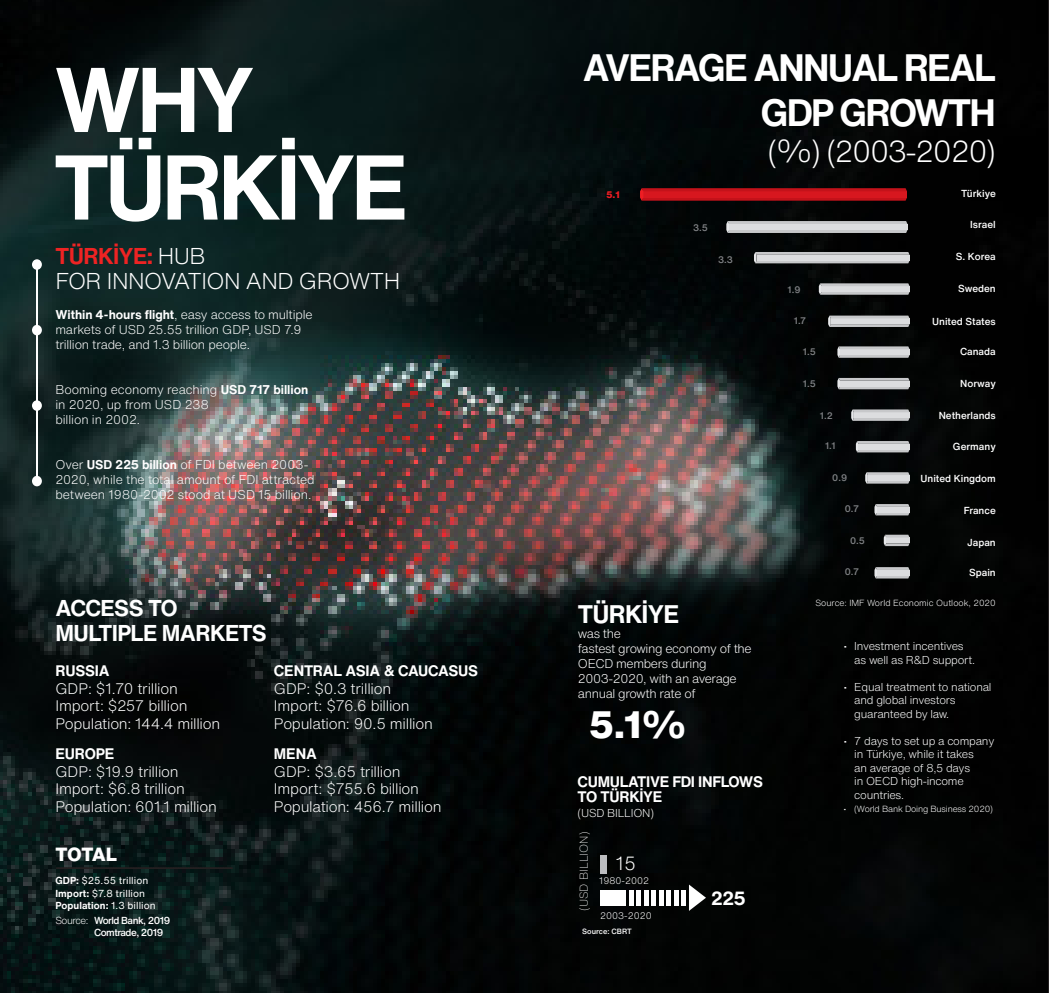
<style>
.page{position:relative;width:1049px;height:993px;background:#fff}
.page>*{position:absolute;margin:0;border:0;box-sizing:border-box;transform-origin:0 0}
.t1{font:700 90px/87.5px "Helvetica Now Text";letter-spacing:-.05em;color:#fff}
.t2{font:700 37.5px/45px "Helvetica Now Text";letter-spacing:-.05em;color:#fff;text-align:right}
.t3{font:800 37.5px "Helvetica Now Text";color:#fff}
.t4{font:300 30px "Helvetica Now Text";letter-spacing:-.05em;color:#fff}
.t5{font:700 25px "Helvetica Now Text";letter-spacing:-.03em;color:#fff}
.t6{font:300 22.5px/25px "Helvetica Now Text";letter-spacing:-.025em;color:#fff}
.t7{font:700 22.5px/25px "Helvetica Now Text";letter-spacing:-.025em;color:#fff}
.t8{font:800 18.75px "Helvetica Now Text";letter-spacing:-.02em;color:#fff}
.t9{font:700 18.75px "Helvetica Now Text";color:#fff}
.t10{font:300 18.75px "Helvetica Now Text";color:#fff}
.t11{font:300 15px/17.5px "Helvetica Now Text";letter-spacing:-.015em;color:#fff}
.t12{font:700 15px/15px "Helvetica Now Text";letter-spacing:-.02em;color:#fff}
.t13{font:300 12.5px/15px "Helvetica Now Text";letter-spacing:-.015em;color:#fff}
.t14{font:300 11.25px/13.5px "Helvetica Now Text";letter-spacing:-.02em;color:#fff}
.t15{font:200 11.25px "Helvetica Now Text";color:#fff}
.t16{font:500 10px "Helvetica Now Text";color:#fff}
.t17{font:10px/12.5px "Helvetica Now Text";letter-spacing:.005em;color:#fff}
.t18{font:500 10px/12px "Helvetica Now Text";letter-spacing:-.05em;color:#fff}
.t19{font:500 9.38px "Helvetica Now Text";color:#808285}
.t20{font:300 9.38px "Helvetica Now Text";color:#fff}
.t21{font:800 9.38px "Helvetica Now Text";color:#ee1d23}
.t22{font:300 8.75px "Helvetica Now Text";color:#fff}
.t23{font:300 8.75px "Helvetica Now Text";letter-spacing:-.02em;color:#fff}
.t24{font:500 7.5px "Helvetica Now Text";color:#fff}
.s1{font-weight:700;color:#ee2323}
.s2{font-weight:700}
.s3{font-weight:300}
</style>
<div class="page">
<img style="left:0;top:0;width:1047px;height:992px">
<svg style="left:56px;top:866px;width:176px;height:2px"></svg>
<div style="left:32px;top:259px;width:10px;height:11px;background:#fff;border-radius:50%"></div>
<div style="left:32px;top:325px;width:10px;height:10px;background:#fff;border-radius:50%"></div>
<div style="left:32px;top:400px;width:10px;height:10px;background:#fff;border-radius:50%"></div>
<div style="left:32px;top:475px;width:10px;height:11px;background:#fff;border-radius:50%"></div>
<svg style="left:36px;top:270px;width:2px;height:205px"></svg>
<svg style="left:640px;top:188px;width:267px;height:13px;background:#c5131b"></svg>
<svg style="left:726px;top:221px;width:181px;height:12px"></svg>
<div style="left:729px;top:224px;width:178px;height:6px;background:#dcdddf"></div>
<svg style="left:754px;top:252px;width:155px;height:11px;background:#cecfd1"></svg>
<svg style="left:819px;top:283px;width:90px;height:11px"></svg>
<svg style="left:837px;top:346px;width:72px;height:11px"></svg>
<svg style="left:828px;top:315px;width:81px;height:12px"></svg>
<svg style="left:837px;top:378px;width:72px;height:11px"></svg>
<svg style="left:856px;top:441px;width:53px;height:11px"></svg>
<svg style="left:865px;top:472px;width:44px;height:11px"></svg>
<svg style="left:851px;top:409px;width:58px;height:11px"></svg>
<svg style="left:874px;top:567px;width:35px;height:11px"></svg>
<svg style="left:874px;top:504px;width:35px;height:11px"></svg>
<svg style="left:884px;top:534px;width:25px;height:12px"></svg>
<div style="left:600px;top:854px;width:6px;height:18px;background:#bcbdc0"></div>
<div style="left:600px;top:889px;width:26px;height:16px;background:#fff"></div>
<hr style="left:629px;top:889px;width:4px;height:16px;background:#fff">
<div style="left:636px;top:889px;width:5px;height:16px;background:#fff"></div>
<hr style="left:644px;top:889px;width:4px;height:16px;background:#fff">
<div style="left:651px;top:889px;width:5px;height:16px;background:#fff"></div>
<div style="left:659px;top:889px;width:5px;height:16px;background:#fff"></div>
<div style="left:666px;top:889px;width:5px;height:16px;background:#fff"></div>
<div style="left:674px;top:889px;width:5px;height:16px;background:#fff"></div>
<div style="left:681px;top:889px;width:5px;height:16px;background:#fff"></div>
<svg style="left:689px;top:884px;width:17px;height:26px"></svg>
<h1 class="t1" style="left:54px;top:54px;width:356px">WHY<br>TÜRKİYE</h1>
<h3 class="t6" style="left:55px;top:242px;width:346px"><span class="s1">TÜRKİYE:</span> HUB<br>FOR INNOVATION AND GROWTH</h3>
<p class="t13" style="left:55px;top:306px;width:259px"><span class="s2">Within 4-hours flight</span>, easy access to multiple markets of USD 25.55 trillion GDP, USD 7.9 trillion trade, and 1.3 billion people.</p>
<p class="t13" style="left:55px;top:381px;width:254px">Booming economy reaching <span class="s2">USD 717 billion </span>in 2020, up from USD 238<br>billion in 2002.</p>
<p class="t13" style="left:55px;top:456px;width:261px">Over <span class="s2">USD 225 billion</span> of FDI between 2003-<br>2020, while the total amount of FDI attracted between 1980-2002 stood at USD 15 billion.</p>
<h3 class="t7" style="left:55px;top:594px;width:213px">ACCESS TO<br>MULTIPLE MARKETS</h3>
<p class="t12" style="left:55px;top:662px;width:56px">RUSSIA</p>
<p class="t11" style="left:55px;top:679px;width:166px">GDP: $1.70 trillion<br>Import: $257 billion<br>Population: 144.4 million</p>
<p class="t12" style="left:55px;top:746px;width:60px">EUROPE</p>
<p class="t11" style="left:55px;top:762px;width:163px">GDP: $19.9 trillion<br>Import: $6.8 trillion<br>Population: 601.1 million</p>
<p class="t12" style="left:274px;top:662px;width:206px">CENTRAL ASIA &amp; CAUCASUS</p>
<p class="t11" style="left:274px;top:679px;width:160px">GDP: $0.3 trillion<br>Import: $76.6 billion<br>Population: 90.5 million</p>
<p class="t12" style="left:274px;top:746px;width:44px">MENA</p>
<p class="t11" style="left:274px;top:762px;width:169px">GDP: $3.65 trillion<br>Import: $755.6 billion<br>Population: 456.7 million</p>
<h3 class="t8" style="left:55px;top:839px;width:63px">TOTAL</h3>
<p class="t17" style="left:55px;top:873px;width:102px"><span class="s2">GDP:</span> $25.55 trillion<br><span class="s2">Import:</span> $7.8 trillion<br><span class="s2">Population:</span> 1.3 billion</p>
<p class="t18" style="left:94px;top:914px;width:78px;text-indent:-39px"><span class="s3">Source:</span> World Bank, 2019<br>Comtrade, 2019</p>
<h2 class="t2" style="left:583px;top:45px;width:415px">AVERAGE ANNUAL REAL<br>GDP GROWTH</h2>
<h3 class="t4" style="left:767px;top:129px;width:230px">(%) (2003-2020)</h3>
<p class="t16" style="left:961px;top:186px;width:36px">Türkiye</p>
<p class="t16" style="left:970px;top:216px;width:27px">Israel</p>
<p class="t16" style="left:956px;top:249px;width:41px">S. Korea</p>
<p class="t16" style="left:958px;top:281px;width:39px">Sweden</p>
<p class="t21" style="left:606px;top:188px;width:15px">5.1</p>
<p class="t19" style="left:693px;top:220px;width:16px">3.5</p>
<p class="t19" style="left:718px;top:252px;width:16px">3.3</p>
<p class="t19" style="left:787px;top:283px;width:15px">1.9</p>
<p class="t19" style="left:794px;top:314px;width:14px">1.7</p>
<p class="t16" style="left:932px;top:313px;width:65px">United States</p>
<p class="t19" style="left:803px;top:345px;width:15px">1.5</p>
<p class="t16" style="left:960px;top:344px;width:37px">Canada</p>
<p class="t19" style="left:803px;top:376px;width:15px">1.5</p>
<p class="t16" style="left:960px;top:375px;width:37px">Norway</p>
<p class="t19" style="left:820px;top:408px;width:15px">1.2</p>
<p class="t16" style="left:939px;top:407px;width:59px">Netherlands</p>
<p class="t19" style="left:825px;top:438px;width:12px">1.1</p>
<p class="t19" style="left:832px;top:471px;width:16px">0.9</p>
<p class="t16" style="left:953px;top:438px;width:44px">Germany</p>
<p class="t16" style="left:920px;top:471px;width:77px">United Kingdom</p>
<p class="t19" style="left:845px;top:502px;width:16px">0.7</p>
<p class="t19" style="left:850px;top:533px;width:16px">0.5</p>
<p class="t16" style="left:967px;top:535px;width:30px">Japan</p>
<p class="t16" style="left:964px;top:502px;width:34px">France</p>
<h3 class="t5" style="left:578px;top:595px;width:103px">TÜRKİYE</h3>
<p class="t13" style="left:578px;top:625px;width:175px">was the<br>fastest growing economy of the<br>OECD members during<br>2003-2020, with an average annual growth rate of</p>
<h2 class="t3" style="left:588px;top:696px;width:100px">5.1%</h2>
<p class="t12" style="left:578px;top:774px;width:187px">CUMULATIVE FDI INFLOWS<br>TO TÜRKİYE</p>
<p class="t14" style="left:578px;top:806px;width:78px">(USD BILLION)</p>
<p class="t15" style="left:575px;top:910px;width:81px;rotate:-90deg">(USD BILLION)</p>
<p class="t20" style="left:600px;top:908px;width:53px">2003-2020</p>
<h3 class="t10" style="left:616px;top:849px;width:22px">15</h3>
<p class="t20" style="left:599px;top:873px;width:51px">1980-2002</p>
<h3 class="t9" style="left:711px;top:883px;width:37px">225</h3>
<p class="t24" style="left:582px;top:925px;width:51px">Source: CBRT</p>
<p class="t19" style="left:845px;top:565px;width:16px">0.7</p>
<p class="t16" style="left:969px;top:564px;width:28px">Spain</p>
<p class="t22" style="left:815px;top:596px;width:182px">Source: IMF World Economic Outlook, 2020</p>
<p class="t14" style="left:854px;top:639px;width:122px;text-indent:-11px">• Investment incentives as well as R&amp;D support.</p>
<p class="t14" style="left:854px;top:679px;width:139px;text-indent:-11px">• Equal treatment to national and global investors guaranteed by law.</p>
<p class="t14" style="left:854px;top:733px;width:142px;text-indent:-11px">• 7 days to set up a company in Türkiye, while it takes<br>an average of 8,5 days<br>in OECD high-income countries.</p>
<p class="t23" style="left:844px;top:802px;width:151px">• (World Bank Doing Business 2020)</p>
</div>
